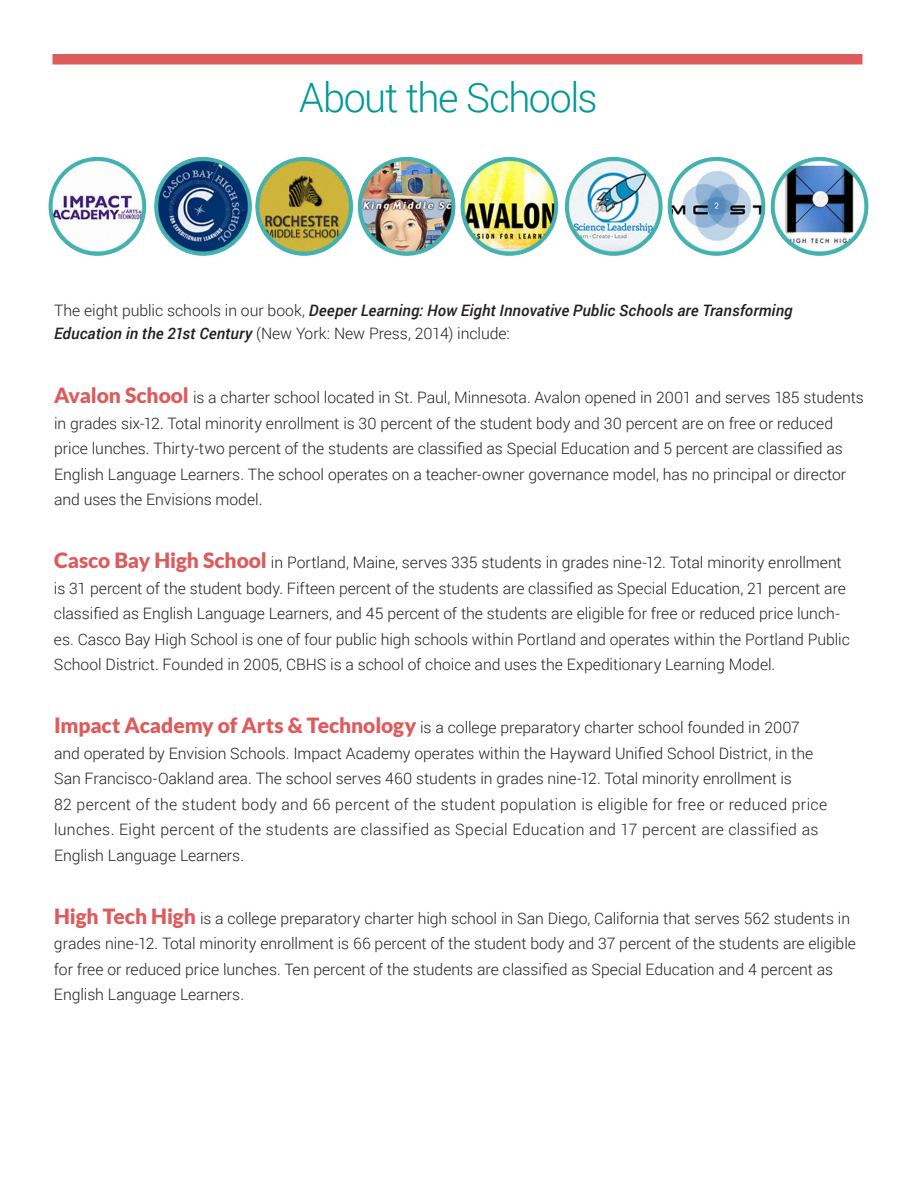
<style>
.page{position:relative;width:918px;height:1188px;background:#fff}
.page>*{position:absolute;margin:0;border:0;box-sizing:border-box;transform-origin:0 0}
.t1{font:300 40.5px "Roboto";letter-spacing:-.035em;color:#009997}
.t2{font:300 15.75px/25.5px "Roboto";color:#231f20}
.t3{font:italic 500 15.75px/23.2px "Roboto";letter-spacing:.01em;color:#231f20}
.s1{font-weight:300;font-style:normal}
.s2{font-family:"Lato";font-weight:900;font-size:21px;color:#de5b5c}
</style>
<div class="page">
<img style="left:48px;top:156px;width:821px;height:100px">
<div style="left:52px;top:54px;width:810px;height:10px;background:#de5b5c"></div>
<h1 class="t1" style="left:299px;top:70px;width:300px">About the Schools</h1>
<p class="t3" style="left:54px;top:298px;width:740px"><span class="s1">The eight public schools in our book,</span> Deeper Learning: How Eight Innovative Public Schools are Transforming<br>Education in the 21st Century <span class="s1">(New York: New Press, 2014) include:</span></p>
<p class="t2" style="left:54px;top:384px;width:811px"><span class="s2">Avalon School</span> is a charter school located in St. Paul, Minnesota. Avalon opened in 2001 and serves 185 students in grades six-12. Total minority enrollment is 30 percent of the student body and 30 percent are on free or reduced price lunches. Thirty-two percent of the students are classified as Special Education and 5 percent are classified as English Language Learners. The school operates on a teacher-owner governance model, has no principal or director and uses the Envisions model.</p>
<p class="t2" style="left:54px;top:549px;width:798px"><span class="s2">Casco Bay High School</span> in Portland, Maine, serves 335 students in grades nine-12. Total minority enrollment is 31 percent of the student body. Fifteen percent of the students are classified as Special Education, 21 percent are classified as English Language Learners, and 45 percent of the students are eligible for free or reduced price lunch&shy;es. Casco Bay High School is one of four public high schools within Portland and operates within the Portland Public School District. Founded in 2005, CBHS is a school of choice and uses the Expeditionary Learning Model.</p>
<p class="t2" style="left:54px;top:714px;width:775px"><span class="s2">Impact Academy of Arts &amp; Technology</span> is a college preparatory charter school founded in 2007 and operated by Envision Schools. Impact Academy operates within the Hayward Unified School District, in the San Francisco-Oakland area. The school serves 460 students in grades nine-12. Total minority enrollment is<br>82 percent of the student body and 66 percent of the student population is eligible for free or reduced price lunches. Eight percent of the students are classified as Special Education and 17 percent are classified as English Language Learners.</p>
<p class="t2" style="left:54px;top:905px;width:804px"><span class="s2">High Tech High</span> is a college preparatory charter high school in San Diego, California that serves 562 students in grades nine-12. Total minority enrollment is 66 percent of the student body and 37 percent of the students are eligible for free or reduced price lunches. Ten percent of the students are classified as Special Education and 4 percent as English Language Learners.</p>
</div>
